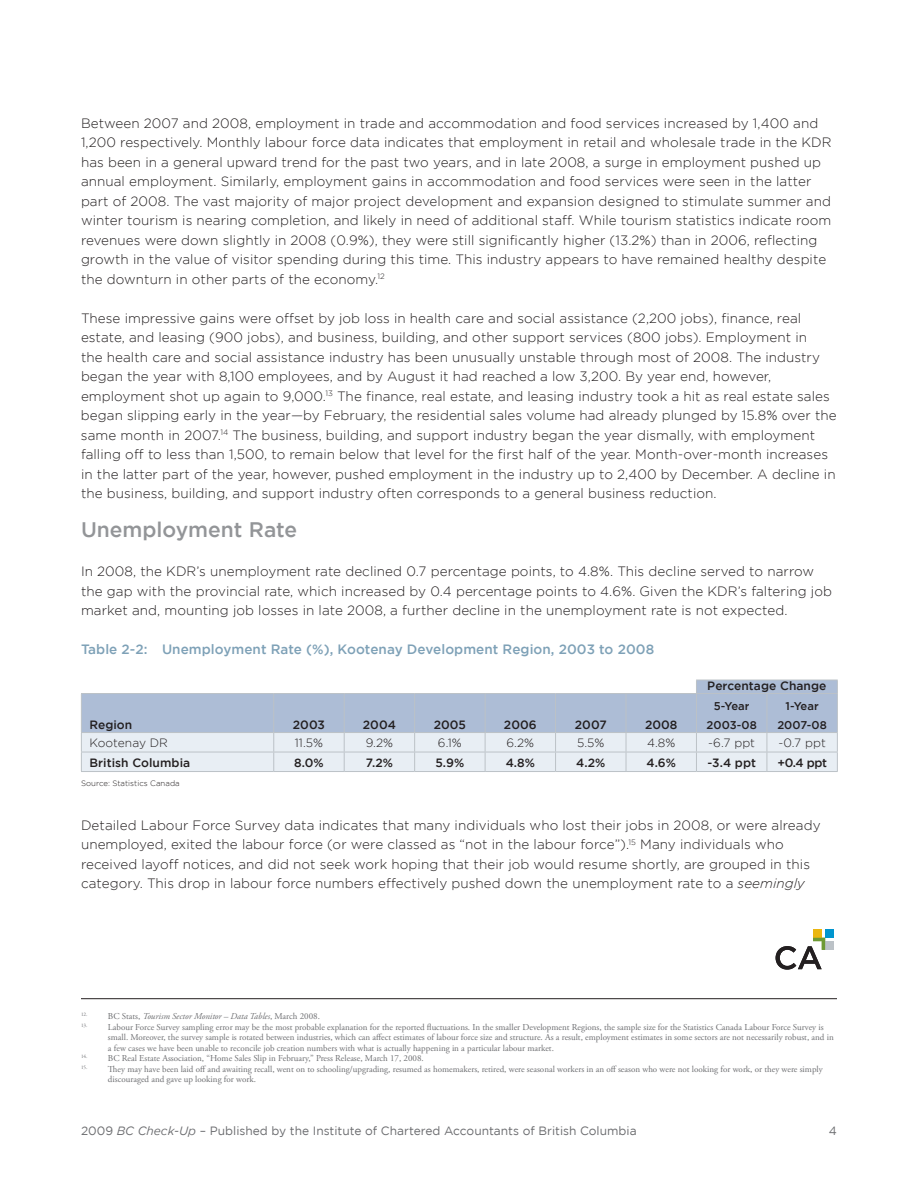
<style>
.page{position:relative;width:918px;height:1188px;background:#fff}
.page>*{position:absolute;margin:0;border:0;box-sizing:border-box;transform-origin:0 0}
.t1{font:500 21px "Gotham";color:#939598}
.t2{font:300 13.5px/19.5px "Gotham";letter-spacing:.005em;color:#231f20}
.t3{font:500 13.5px "Gotham";letter-spacing:.005em;color:#7ea1b7}
.t4{font:500 12px "Gotham";letter-spacing:.005em;color:#231f20}
.t5{font:12px "Gotham";color:#6c6d70}
.t6{font:300 12px "Gotham";letter-spacing:.005em;color:#231f20}
.t7{font:500 11.25px/19.5px "Gotham";letter-spacing:.005em;color:#231f20;text-align:center}
.t8{font:9px/10.5px "Adobe Garamond Pro";color:#6c6d70}
.t9{font:italic 9px "Adobe Garamond Pro";color:#6c6d70}
.t10{font:300 7.8px "Gotham";letter-spacing:.005em;color:#231f20}
.s1{font-style:italic}
.s2{font-style:normal}
</style>
<div class="page">
<svg style="left:81px;top:680px;width:757px;height:91px;background:#ced8e6"></svg>
<hr style="left:81px;top:771px;width:193px;height:1px;background:#bcc2c7">
<hr style="left:274px;top:771px;width:70px;height:1px;background:#bcc2c7">
<hr style="left:344px;top:771px;width:71px;height:1px;background:#bcc2c7">
<hr style="left:415px;top:771px;width:70px;height:1px;background:#bcc2c7">
<hr style="left:485px;top:771px;width:71px;height:1px;background:#bcc2c7">
<hr style="left:556px;top:771px;width:70px;height:1px;background:#bcc2c7">
<hr style="left:626px;top:771px;width:70px;height:1px;background:#bcc2c7">
<hr style="left:696px;top:771px;width:71px;height:1px;background:#bcc2c7">
<hr style="left:767px;top:771px;width:71px;height:1px;background:#bcc2c7">
<hr style="left:81px;top:998px;width:756px;height:1px;background:#231f20">
<div style="left:813px;top:929px;width:9px;height:9px;background:#eab610"></div>
<div style="left:825px;top:929px;width:9px;height:9px;background:#0095ce"></div>
<div style="left:825px;top:941px;width:9px;height:9px;background:#bcc2c7"></div>
<svg style="left:776px;top:938px;width:49px;height:32px"></svg>
<p class="t2" style="left:81px;top:113px;width:752px">Between 2007 and 2008, employment in trade and accommodation and food services increased by 1,400 and 1,200 respectively. Monthly labour force data indicates that employment in retail and wholesale trade in the KDR has been in a general upward trend for the past two years, and in late 2008, a surge in employment pushed up annual employment. Similarly, employment gains in accommodation and food services were seen in the latter part of 2008. The vast majority of major project development and expansion designed to stimulate summer and winter tourism is nearing completion, and likely in need of additional staff. While tourism statistics indicate room revenues were down slightly in 2008 (0.9%), they were still significantly higher (13.2%) than in 2006, reflecting growth in the value of visitor spending during this time. This industry appears to have remained healthy despite the downturn in other parts of the economy.<sup>12</sup></p>
<p class="t2" style="left:81px;top:308px;width:757px">These impressive gains were offset by job loss in health care and social assistance (2,200 jobs), finance, real estate, and leasing (900 jobs), and business, building, and other support services (800 jobs). Employment in<br>the health care and social assistance industry has been unusually unstable through most of 2008. The industry began the year with 8,100 employees, and by August it had reached a low 3,200. By year end, however, employment shot up again to 9,000.<sup>13</sup> The finance, real estate, and leasing industry took a hit as real estate sales began slipping early in the year—by February, the residential sales volume had already plunged by 15.8% over the same month in 2007.<sup>14</sup> The business, building, and support industry began the year dismally, with employment falling off to less than 1,500, to remain below that level for the first half of the year. Month-over-month increases in the latter part of the year, however, pushed employment in the industry up to 2,400 by December. A decline in the business, building, and support industry often corresponds to a general business reduction.</p>
<h1 class="t1" style="left:81px;top:518px;width:218px">Unemployment Rate</h1>
<p class="t2" style="left:81px;top:561px;width:752px">In 2008, the KDR’s unemployment rate declined 0.7 percentage points, to 4.8%. This decline served to narrow the gap with the provincial rate, which increased by 0.4 percentage points to 4.6%. Given the KDR’s faltering job market and, mounting job losses in late 2008, a further decline in the unemployment rate is not expected.</p>
<p class="t3" style="left:81px;top:642px;width:575px">Table 2-2: Unemployment Rate (%), Kootenay Development Region, 2003 to 2008</p>
<p class="t4" style="left:707px;top:679px;width:121px">Percentage Change</p>
<p class="t4" style="left:89px;top:718px;width:44px">Region</p>
<p class="t4" style="left:293px;top:718px;width:34px">2003</p>
<p class="t4" style="left:363px;top:718px;width:35px">2004</p>
<p class="t4" style="left:434px;top:718px;width:34px">2005</p>
<p class="t4" style="left:504px;top:718px;width:34px">2006</p>
<p class="t4" style="left:575px;top:718px;width:33px">2007</p>
<p class="t4" style="left:645px;top:718px;width:34px">2008</p>
<p class="t7" style="left:707px;top:696px;width:52px">5-Year<br>2003-08</p>
<p class="t7" style="left:777px;top:696px;width:51px">1-Year<br>2007-08</p>
<p class="t6" style="left:89px;top:736px;width:80px">Kootenay DR</p>
<p class="t6" style="left:295px;top:736px;width:30px">11.5%</p>
<p class="t6" style="left:366px;top:736px;width:29px">9.2%</p>
<p class="t6" style="left:438px;top:736px;width:25px">6.1%</p>
<p class="t6" style="left:507px;top:736px;width:29px">6.2%</p>
<p class="t6" style="left:577px;top:736px;width:29px">5.5%</p>
<p class="t6" style="left:647px;top:736px;width:30px">4.8%</p>
<p class="t6" style="left:708px;top:736px;width:48px">-6.7 ppt</p>
<p class="t6" style="left:778px;top:736px;width:49px">-0.7 ppt</p>
<p class="t4" style="left:89px;top:756px;width:102px">British Columbia</p>
<p class="t4" style="left:294px;top:756px;width:31px">8.0%</p>
<p class="t4" style="left:366px;top:756px;width:29px">7.2%</p>
<p class="t4" style="left:435px;top:756px;width:30px">5.9%</p>
<p class="t4" style="left:506px;top:756px;width:31px">4.8%</p>
<p class="t4" style="left:576px;top:756px;width:31px">4.2%</p>
<p class="t4" style="left:646px;top:756px;width:31px">4.6%</p>
<p class="t4" style="left:707px;top:756px;width:50px">-3.4 ppt</p>
<p class="t4" style="left:777px;top:756px;width:51px">+0.4 ppt</p>
<p class="t10" style="left:81px;top:779px;width:100px">Source: Statistics Canada</p>
<p class="t2" style="left:81px;top:815px;width:741px">Detailed Labour Force Survey data indicates that many individuals who lost their jobs in 2008, or were already unemployed, exited the labour force (or were classed as “not in the labour force”).<sup>15</sup> Many individuals who received layoff notices, and did not seek work hoping that their job would resume shortly, are grouped in this category. This drop in labour force numbers effectively pushed down the unemployment rate to a <span class="s1">seemingly</span></p>
<p class="t9" style="left:81px;top:1011px;width:240px"><sup>12.</sup> <span class="s2">BC Stats,</span> Tourism Sector Monitor – Data Tables<span class="s2">, March 2008.</span></p>
<p class="t8" style="left:108px;top:1022px;width:727px;text-indent:-27px"><sup>13.</sup> Labour Force Survey sampling error may be the most probable explanation for the reported fluctuations. In the smaller Development Regions, the sample size for the Statistics Canada Labour Force Survey is small. Moreover, the survey sample is rotated between industries, which can affect estimates of labour force size and structure. As a result, employment estimates in some sectors are not necessarily robust, and in a few cases we have been unable to reconcile job creation numbers with what is actually happening in a particular labour market.</p>
<p class="t8" style="left:81px;top:1053px;width:344px"><sup>14.</sup> BC Real Estate Association, “Home Sales Slip in February,” Press Release, March 17, 2008.</p>
<p class="t8" style="left:108px;top:1064px;width:716px;text-indent:-27px"><sup>15.</sup> They may have been laid off and awaiting recall, went on to schooling/upgrading, resumed as homemakers, retired, were seasonal workers in an off season who were not looking for work, or they were simply discouraged and gave up looking for work.</p>
<p class="t5" style="left:81px;top:1125px;width:557px">2009 <span class="s1">BC Check-Up</span> – Published by the Institute of Chartered Accountants of British Columbia</p>
<p class="t5" style="left:829px;top:1125px;width:10px">4</p>
</div>
